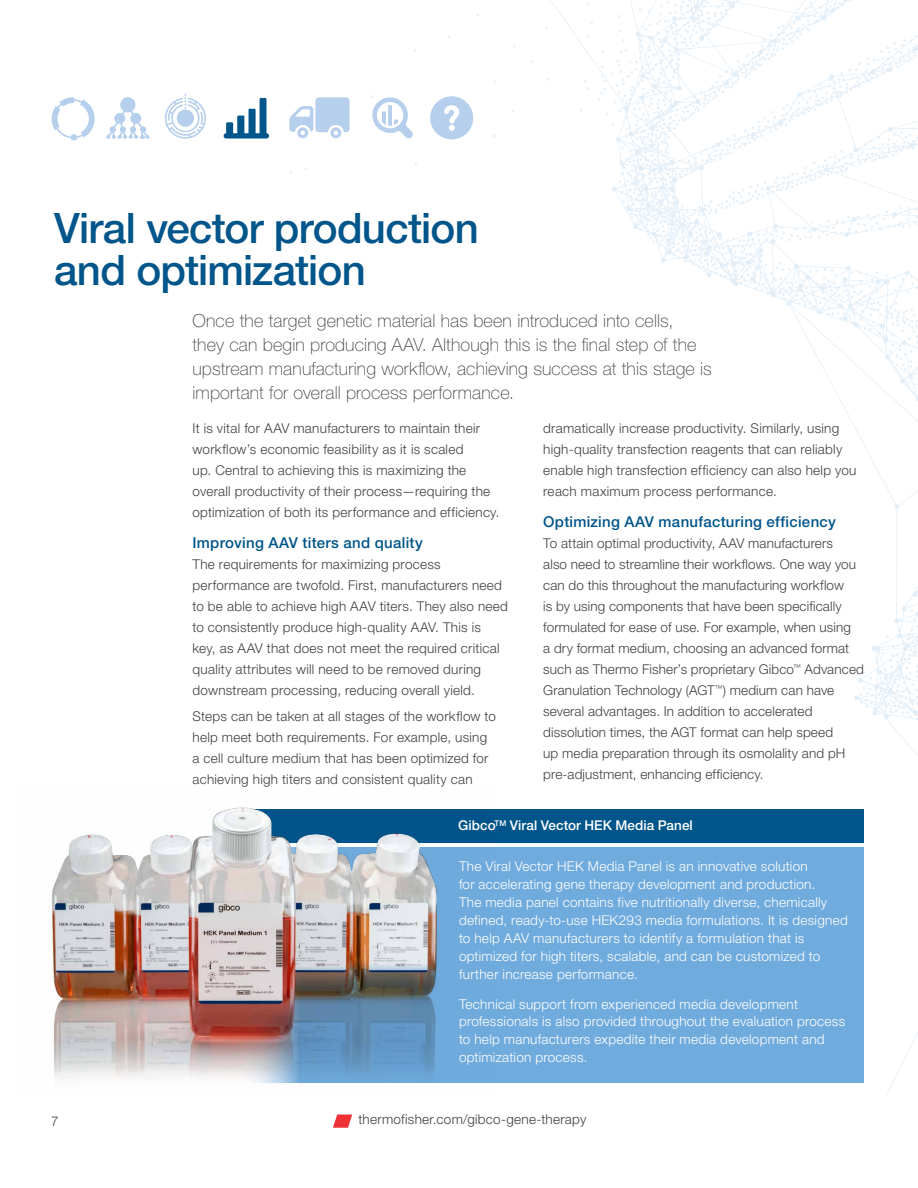
<style>
.page{position:relative;width:918px;height:1188px;background:#fff}
.page>*{position:absolute;margin:0;border:0;box-sizing:border-box;transform-origin:0 0}
.t1{font:500 42px/42px "Helvetica Neue LTW1 G";letter-spacing:-.02em;color:#00558a}
.t2{font:100 18px/24px "Helvetica Neue LTW1 G";letter-spacing:.005em;color:#414042}
.t3{font:500 15px "Helvetica Neue LTW1 G";letter-spacing:.02em;color:#00558a}
.t4{font:300 13.5px/21px "Helvetica Neue LTW1 G";letter-spacing:.015em;color:#414042}
.t5{font:300 13.5px/18px "Helvetica Neue LTW1 G";letter-spacing:.02em;color:#fff}
.t6{font:500 13.5px "Helvetica Neue LTW1 G";letter-spacing:.005em;color:#fff}
</style>
<div class="page">
<svg style="left:544px;top:0;width:374px;height:1095px"></svg>
<div style="left:240px;top:847px;width:624px;height:236px;background:#70abdd"></div>
<div style="left:251px;top:810px;width:613px;height:33px;background:#00558a"></div>
<img style="left:52px;top:807px;width:442px;height:276px">
<svg style="left:106px;top:97px;width:43px;height:42px"></svg>
<svg style="left:52px;top:97px;width:43px;height:43px"></svg>
<svg style="left:165px;top:94px;width:41px;height:45px"></svg>
<svg style="left:224px;top:98px;width:45px;height:40px"></svg>
<svg style="left:289px;top:97px;width:61px;height:41px"></svg>
<svg style="left:370px;top:95px;width:43px;height:44px"></svg>
<svg style="left:430px;top:96px;width:43px;height:43px"></svg>
<svg style="left:333px;top:1114px;width:19px;height:14px"></svg>
<h1 class="t1" style="left:54px;top:208px;width:426px">Viral vector production and optimization</h1>
<p class="t2" style="left:192px;top:309px;width:521px">Once the target genetic material has been introduced into cells,<br>they can begin producing AAV. Although this is the final step of the upstream manufacturing workflow, achieving success at this stage is important for overall process performance.</p>
<p class="t4" style="left:192px;top:417px;width:309px">It is vital for AAV manufacturers to maintain their workflow’s economic feasibility as it is scaled<br>up. Central to achieving this is maximizing the overall productivity of their process—requiring the optimization of both its performance and efficiency.</p>
<p class="t3" style="left:192px;top:534px;width:232px">Improving AAV titers and quality</p>
<p class="t4" style="left:192px;top:554px;width:317px">The requirements for maximizing process performance are twofold. First, manufacturers need to be able to achieve high AAV titers. They also need to consistently produce high-quality AAV. This is<br>key, as AAV that does not meet the required critical quality attributes will need to be removed during downstream processing, reducing overall yield.</p>
<p class="t4" style="left:192px;top:705px;width:305px">Steps can be taken at all stages of the workflow to help meet both requirements. For example, using a cell culture medium that has been optimized for achieving high titers and consistent quality can</p>
<p class="t4" style="left:543px;top:417px;width:315px">dramatically increase productivity. Similarly, using high-quality transfection reagents that can reliably enable high transfection efficiency can also help you reach maximum process performance.</p>
<p class="t3" style="left:543px;top:513px;width:294px">Optimizing AAV manufacturing efficiency</p>
<p class="t4" style="left:543px;top:533px;width:322px">To attain optimal productivity, AAV manufacturers<br>also need to streamline their workflows. One way you can do this throughout the manufacturing workflow<br>is by using components that have been specifically formulated for ease of use. For example, when using<br>a dry format medium, choosing an advanced format such as Thermo Fisher’s proprietary Gibco<sup>™</sup> Advanced Granulation Technology (AGT<sup>™</sup>) medium can have several advantages. In addition to accelerated dissolution times, the AGT format can help speed<br>up media preparation through its osmolality and pH pre-adjustment, enhancing efficiency.</p>
<p class="t6" style="left:458px;top:817px;width:236px">Gibco<sup>TM</sup> Viral Vector HEK Media Panel</p>
<p class="t5" style="left:459px;top:857px;width:390px">The Viral Vector HEK Media Panel is an innovative solution<br>for accelerating gene therapy development and production.<br>The media panel contains five nutritionally diverse, chemically defined, ready-to-use HEK293 media formulations. It is designed to help AAV manufacturers to identify a formulation that is optimized for high titers, scalable, and can be customized to further increase performance.</p>
<p class="t5" style="left:459px;top:995px;width:388px">Technical support from experienced media development professionals is also provided throughout the evaluation process to help manufacturers expedite their media development and optimization process.</p>
<p class="t4" style="left:51px;top:1110px;width:9px">7</p>
<p class="t4" style="left:358px;top:1109px;width:229px">thermofisher.com/gibco-gene-therapy</p>
</div>
